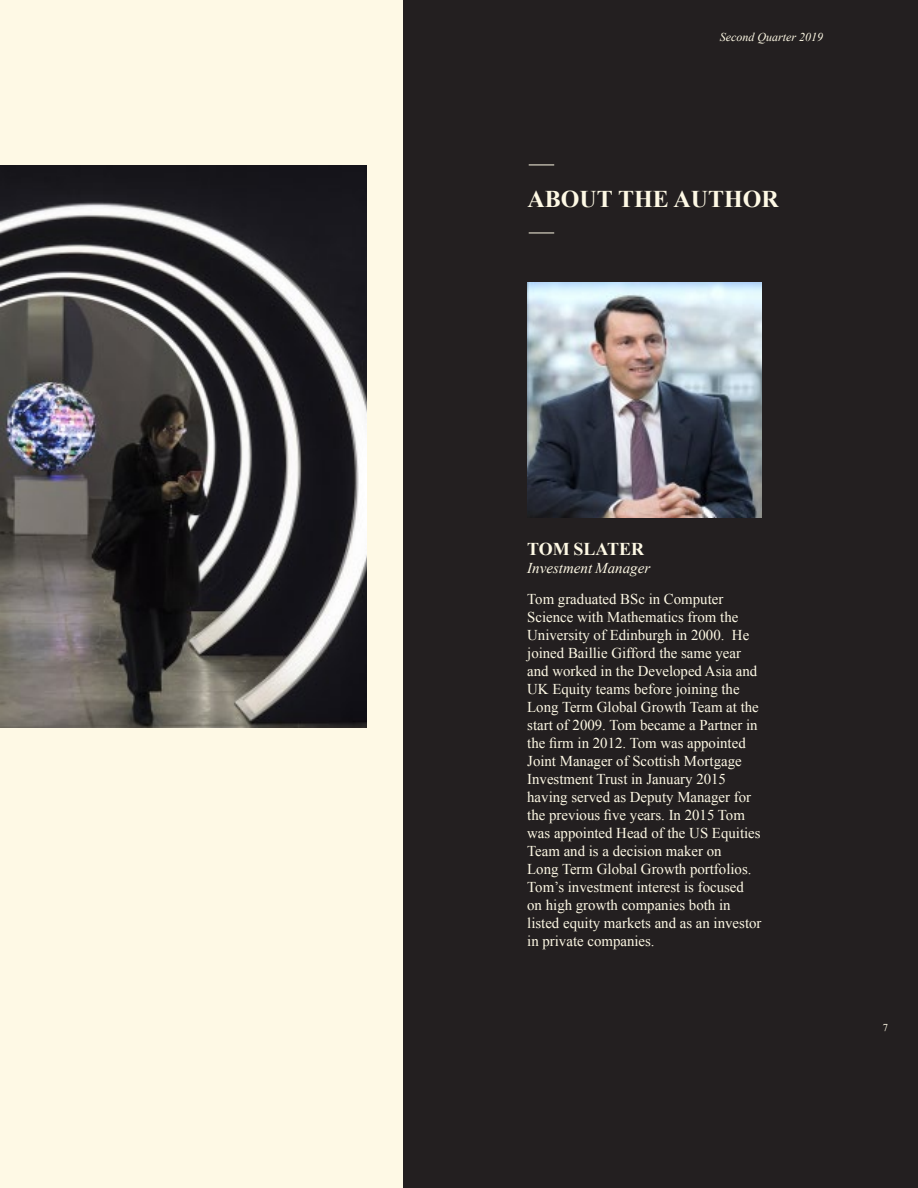
<style>
.page{position:relative;width:918px;height:1188px;background:#231f20}
.page>*{position:absolute;margin:0;border:0;box-sizing:border-box;transform-origin:0 0}
.t1{font:700 24px "Times New Roman";color:#fef9e5}
.t2{font:700 18px "Times New Roman";color:#fef9e5}
.t3{font:15px/18px "Times New Roman";color:#fef9e5}
.t4{font:italic 15px "Times New Roman";color:#fef9e5}
.t5{font:italic 12px "Times New Roman";color:#fef9e5}
.t6{font:10.5px "Times New Roman";color:#fef9e5}
</style>
<div class="page">
<svg style="left:529px;top:165px;width:25px;height:1px"></svg>
<svg style="left:529px;top:233px;width:25px;height:1px"></svg>
<img style="left:527px;top:283px;width:235px;height:234px">
<div style="left:0;top:0;width:403px;height:1188px;background:#fef9e5"></div>
<img style="left:0;top:165px;width:366px;height:563px">
<p class="t5" style="left:720px;top:29px;width:105px">Second Quarter 2019</p>
<h1 class="t1" style="left:528px;top:182px;width:253px">ABOUT THE AUTHOR</h1>
<p class="t2" style="left:527px;top:536px;width:118px">TOM SLATER</p>
<p class="t4" style="left:527px;top:558px;width:124px">Investment Manager</p>
<p class="t3" style="left:527px;top:589px;width:236px">Tom graduated BSc in Computer Science with Mathematics from the University of Edinburgh in 2000. He joined Baillie Gifford the same year and worked in the Developed Asia and UK Equity teams before joining the Long Term Global Growth Team at the start of 2009. Tom became a Partner in the firm in 2012. Tom was appointed Joint Manager of Scottish Mortgage Investment Trust in January 2015 having served as Deputy Manager for the previous five years. In 2015 Tom was appointed Head of the US Equities Team and is a decision maker on<br>Long Term Global Growth portfolios.<br>Tom’s investment interest is focused on high growth companies both in listed equity markets and as an investor in private companies.</p>
<p class="t6" style="left:883px;top:1020px;width:7px">7</p>
</div>
